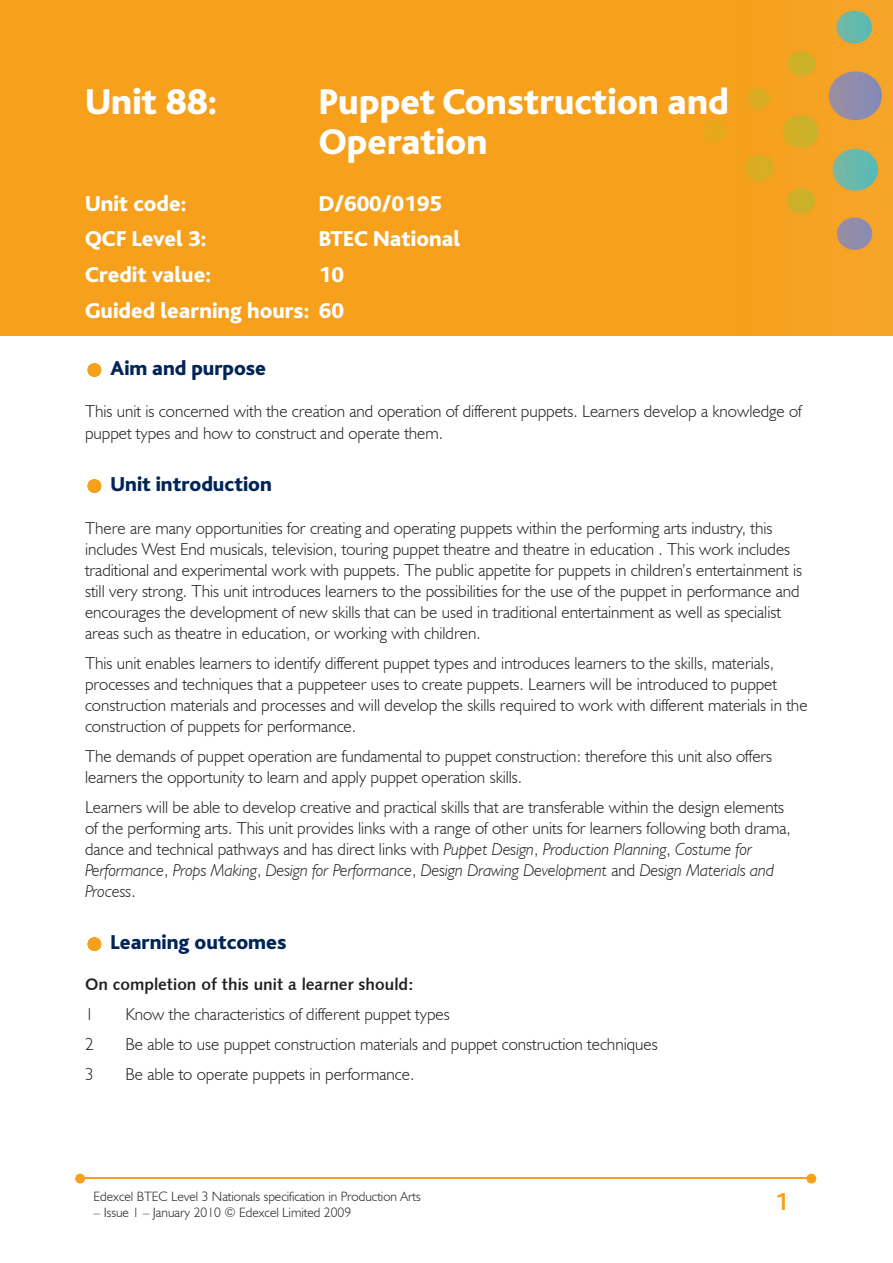
<style>
.page{position:relative;width:893px;height:1263px;background:#fff}
.page>*{position:absolute;margin:0;border:0;box-sizing:border-box;transform-origin:0 0}
.t1{font:800 37.5px/40.5px "Bliss";color:#fff}
.t2{font:700 25.5px "Bliss";color:#f6a01b}
.t3{font:800 22.5px/35.7px "Bliss";color:#fff;text-align:right}
.t4{font:800 21px "Bliss";color:#002556}
.t5{font:300 17.25px/21px "Humanist 521 BT";color:#231f20}
.t6{font:16.5px "Humanist 531 BT Bold A";color:#231f20}
.t7{font:300 13.5px "Humanist 521 BT";color:#231f20}
.s1{font-style:italic}
</style>
<div class="page">
<img style="left:0;top:0;width:893px;height:336px">
<hr style="left:83px;top:1178px;width:727px;height:1px;background:#f6a01b">
<svg style="left:806px;top:1174px;width:10px;height:9px"></svg>
<svg style="left:75px;top:1174px;width:10px;height:9px"></svg>
<svg style="left:88px;top:363px;width:13px;height:14px"></svg>
<svg style="left:88px;top:479px;width:13px;height:14px"></svg>
<svg style="left:88px;top:937px;width:13px;height:14px"></svg>
<h1 class="t1" style="left:85px;top:82px;width:134px">Unit 88:</h1>
<h1 class="t1" style="left:319px;top:82px;width:411px">Puppet Construction and<br>Operation</h1>
<h3 class="t3" style="left:85px;top:186px;width:103px">Unit code:</h3>
<h3 class="t3" style="left:319px;top:186px;width:124px">D/600/0195</h3>
<h3 class="t3" style="left:85px;top:222px;width:123px">QCF Level 3:</h3>
<h3 class="t3" style="left:319px;top:222px;width:143px">BTEC National</h3>
<h3 class="t3" style="left:85px;top:258px;width:128px">Credit value:</h3>
<h3 class="t3" style="left:85px;top:258px;width:261px">10<br>Guided learning hours: 60</h3>
<p class="t4" style="left:111px;top:357px;width:157px">Aim and purpose</p>
<p class="t5" style="left:85px;top:401px;width:718px">This unit is concerned with the creation and operation of different puppets. Learners develop a knowledge of puppet types and how to construct and operate them.</p>
<p class="t4" style="left:111px;top:473px;width:163px">Unit introduction</p>
<p class="t5" style="left:85px;top:517px;width:719px">There are many opportunities for creating and operating puppets within the performing arts industry, this includes West End musicals, television, touring puppet theatre and theatre in education . This work includes traditional and experimental work with puppets. The public appetite for puppets in children’s entertainment is still very strong. This unit introduces learners to the possibilities for the use of the puppet in performance and encourages the development of new skills that can be used in traditional entertainment as well as specialist areas such as theatre in education, or working with children.</p>
<p class="t5" style="left:85px;top:652px;width:724px">This unit enables learners to identify different puppet types and introduces learners to the skills, materials, processes and techniques that a puppeteer uses to create puppets. Learners will be introduced to puppet construction materials and processes and will develop the skills required to work with different materials in the construction of puppets for performance.</p>
<p class="t5" style="left:85px;top:745px;width:689px">The demands of puppet operation are fundamental to puppet construction: therefore this unit also offers learners the opportunity to learn and apply puppet operation skills.</p>
<p class="t5" style="left:85px;top:796px;width:707px">Learners will be able to develop creative and practical skills that are transferable within the design elements of the performing arts. This unit provides links with a range of other units for learners following both drama, dance and technical pathways and has direct links with <span class="s1">Puppet Design</span>, <span class="s1">Production Planning</span>, <span class="s1">Costume for Performance</span>, <span class="s1">Props Making</span>, <span class="s1">Design for Performance</span>, <span class="s1">Design Drawing Development</span> and <span class="s1">Design Materials and Process</span>.</p>
<p class="t4" style="left:111px;top:931px;width:177px">Learning outcomes</p>
<p class="t6" style="left:85px;top:974px;width:330px">On completion of this unit a learner should:</p>
<p class="t5" style="left:85px;top:1003px;width:10px">1</p>
<p class="t5" style="left:125px;top:1003px;width:326px">Know the characteristics of different puppet types</p>
<p class="t5" style="left:85px;top:1033px;width:10px">2</p>
<p class="t5" style="left:125px;top:1033px;width:534px">Be able to use puppet construction materials and puppet construction techniques</p>
<p class="t5" style="left:85px;top:1063px;width:10px">3</p>
<p class="t5" style="left:125px;top:1063px;width:290px">Be able to operate puppets in performance.</p>
<p class="t7" style="left:94px;top:1188px;width:329px">Edexcel BTEC Level 3 Nationals specification in Production Arts</p>
<p class="t7" style="left:94px;top:1204px;width:259px">– Issue 1 – January 2010 © Edexcel Limited 2009</p>
<h2 class="t2" style="left:775px;top:1189px;width:15px">1</h2>
</div>
